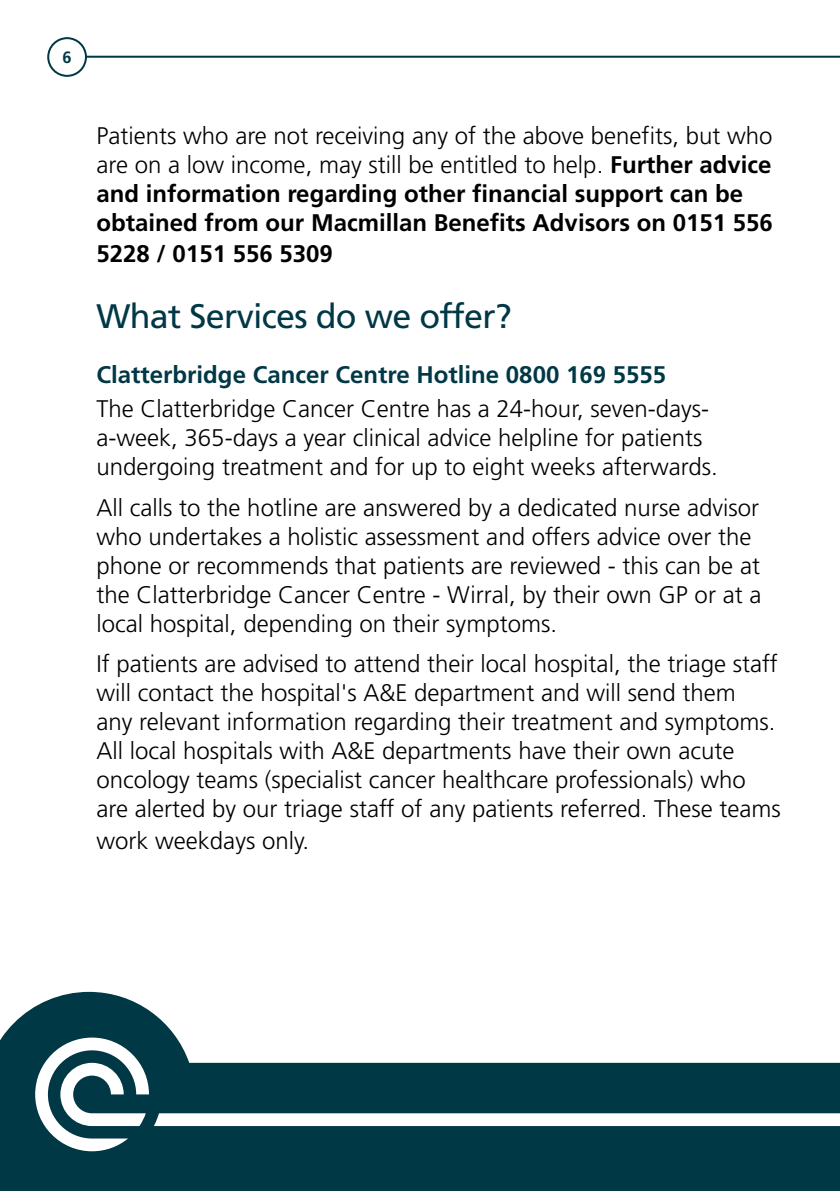
<style>
.page{position:relative;width:840px;height:1191px;background:#fff}
.page>*{position:absolute;margin:0;border:0;box-sizing:border-box;transform-origin:0 0}
.t1{font:34px "Frutiger";letter-spacing:-.02em;color:#003846}
.t2{font:300 24px/29px "Frutiger";color:#000}
.t3{font:700 24px/29px "Frutiger";color:#000}
.t4{font:700 24px "Frutiger";color:#003846}
.t5{font:700 16.4px "Frutiger";color:#003846}
.s1{font-weight:300}
</style>
<div class="page">
<svg style="left:0;top:992px;width:839px;height:199px;fill:#003846"></svg>
<hr style="left:67px;top:56px;width:772px;height:2px;background:#003846">
<div style="left:48px;top:38px;width:38px;height:38px;background:#fff;border-radius:50%"></div>
<div style="left:47px;top:37px;width:40px;height:40px;border:2px solid #003846;border-radius:50%"></div>
<svg style="left:35px;top:1037px;width:804px;height:114px"></svg>
<p class="t5" style="left:62px;top:48px;width:11px">6</p>
<p class="t3" style="left:96px;top:120px;width:677px"><span class="s1">Patients who are not receiving any of the above benefits, but who are on a low income, may still be entitled to help.</span> Further advice and information regarding other financial support can be obtained from our Macmillan Benefits Advisors on 0151 556</p>
<p class="t3" style="left:96px;top:239px;width:238px">5228 / 0151 556 5309</p>
<h1 class="t1" style="left:96px;top:296px;width:417px">What Services do we offer?</h1>
<p class="t4" style="left:96px;top:360px;width:571px">Clatterbridge Cancer Centre Hotline 0800 169 5555</p>
<p class="t2" style="left:96px;top:394px;width:622px">The Clatterbridge Cancer Centre has a 24-hour, seven-days&shy;a-week, 365-days a year clinical advice helpline for patients undergoing treatment and for up to eight weeks afterwards.</p>
<p class="t2" style="left:96px;top:493px;width:666px">All calls to the hotline are answered by a dedicated nurse advisor who undertakes a holistic assessment and offers advice over the phone or recommends that patients are reviewed - this can be at the Clatterbridge Cancer Centre - Wirral, by their own GP or at a local hospital, depending on their symptoms.</p>
<p class="t2" style="left:96px;top:649px;width:685px">If patients are advised to attend their local hospital, the triage staff will contact the hospital's A&amp;E department and will send them<br>any relevant information regarding their treatment and symptoms.<br>All local hospitals with A&amp;E departments have their own acute oncology teams (specialist cancer healthcare professionals) who are alerted by our triage staff of any patients referred. These teams</p>
<p class="t2" style="left:96px;top:826px;width:214px">work weekdays only.</p>
</div>
